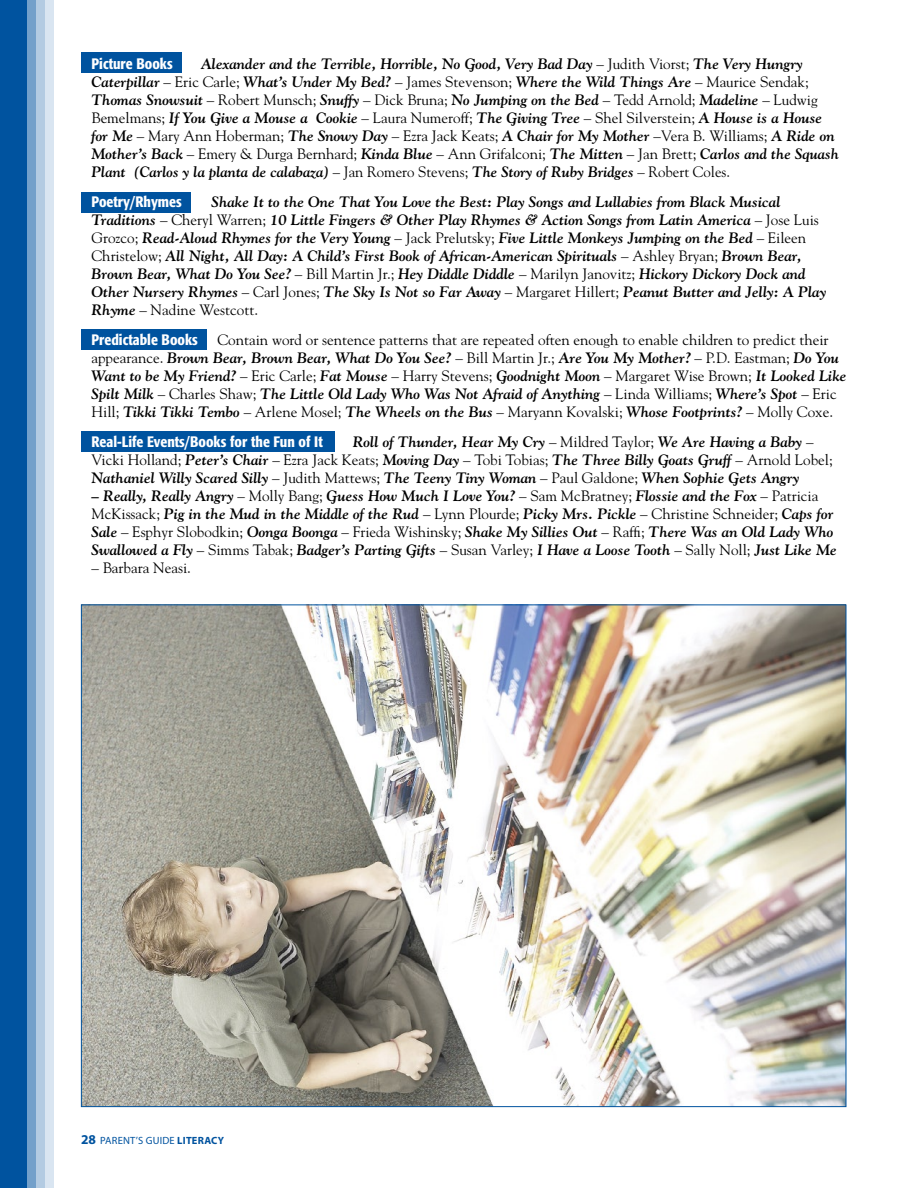
<style>
.page{position:relative;width:918px;height:1188px;background:#fff}
.page>*{position:absolute;margin:0;border:0;box-sizing:border-box;transform-origin:0 0}
.t1{font:italic 700 15px/18px "Goudy";color:#000}
.t2{font:15px/18px "Goudy";color:#000}
.t3{font:500 condensed 15px "Formata";color:#fff}
.t4{font:10.5px "Myriad Pro";letter-spacing:.02em;color:#00539f}
.s1{font-weight:400;font-style:normal}
.s2{font-weight:700;font-style:italic}
.s3{font-weight:700;font-size:13.5px}
.s4{font-weight:700}
</style>
<div class="page">
<img style="left:83px;top:606px;width:761px;height:499px">
<div style="left:0;top:0;width:27px;height:1188px;background:#00539f"></div>
<div style="left:27px;top:0;width:9px;height:1188px;background:#73a0ca"></div>
<div style="left:36px;top:0;width:9px;height:1188px;background:#b3cbe2"></div>
<div style="left:45px;top:0;width:9px;height:1188px;background:#d9e5f1"></div>
<div style="left:81px;top:431px;width:253px;height:21px;background:#00539f"></div>
<div style="left:81px;top:329px;width:125px;height:21px;background:#00539f"></div>
<div style="left:81px;top:192px;width:109px;height:21px;background:#00539f"></div>
<div style="left:82px;top:52px;width:100px;height:22px;background:#00539f"></div>
<p class="t3" style="left:92px;top:54px;width:83px">Picture Books</p>
<p class="t1" style="left:91px;top:54px;width:749px;text-indent:110px">Alexander and the Terrible, Horrible, No Good, Very Bad Day <span class="s1">– Judith Viorst;</span> The Very Hungry Caterpillar <span class="s1">– Eric Carle;</span> What’s Under My Bed? <span class="s1">– James Stevenson;</span> Where the Wild Things Are <span class="s1">– Maurice Sendak; </span>Thomas Snowsuit <span class="s1">– Robert Munsch;</span> Snuffy <span class="s1">– Dick Bruna;</span> No Jumping on the Bed <span class="s1">– Tedd Arnold;</span> Madeline <span class="s1">– Ludwig Bemelmans;</span> If You Give a Mouse a Cookie <span class="s1">– Laura Numeroff;</span> The Giving Tree <span class="s1">– Shel Silverstein;</span> A House is a House for Me <span class="s1">– Mary Ann Hoberman;</span> The Snowy Day <span class="s1">– Ezra Jack Keats;</span> A Chair for My Mother <span class="s1">–Vera B. Williams;</span> A Ride on Mother’s Back <span class="s1">– Emery &amp; Durga Bernhard;</span> Kinda Blue <span class="s1">– Ann Grifalconi;</span> The Mitten <span class="s1">– Jan Brett;</span> Carlos and the Squash Plant (Carlos y la planta de calabaza) <span class="s1">– Jan Romero Stevens;</span> The Story of Ruby Bridges <span class="s1">– Robert Coles.</span></p>
<p class="t3" style="left:92px;top:192px;width:92px">Poetry/Rhymes</p>
<p class="t1" style="left:92px;top:192px;width:736px;text-indent:120px">Shake It to the One That You Love the Best: Play Songs and Lullabies from Black Musical Traditions <span class="s1">– Cheryl Warren;</span> 10 Little Fingers &amp; Other Play Rhymes &amp; Action Songs from Latin America <span class="s1">– Jose Luis Grozco;</span> Read-Aloud Rhymes for the Very Young <span class="s1">– Jack Prelutsky;</span> Five Little Monkeys Jumping on the Bed <span class="s1">– Eileen Christelow;</span> All Night, All Day: A Child’s First Book of African-American Spirituals <span class="s1">– Ashley Bryan;</span> Brown Bear, Brown Bear, What Do You See? <span class="s1">– Bill Martin Jr.;</span> Hey Diddle Diddle <span class="s1">– Marilyn Janovitz;</span> Hickory Dickory Dock and Other Nursery Rhymes <span class="s1">– Carl Jones;</span> The Sky Is Not so Far Away <span class="s1">– Margaret Hillert;</span> Peanut Butter and Jelly: A Play Rhyme <span class="s1">– Nadine Westcott.</span></p>
<p class="t3" style="left:92px;top:330px;width:108px">Predictable Books</p>
<p class="t2" style="left:92px;top:330px;width:757px;text-indent:126px">Contain word or sentence patterns that are repeated often enough to enable children to predict their appearance. <span class="s2">Brown Bear, Brown Bear, What Do You See?</span> – Bill Martin Jr.; <span class="s2">Are You My Mother?</span> – P.D. Eastman; <span class="s2">Do You Want to be My Friend?</span> – Eric Carle; <span class="s2">Fat Mouse</span> – Harry Stevens; <span class="s2">Goodnight Moon</span> – Margaret Wise Brown; <span class="s2">It Looked Like Spilt Milk</span> – Charles Shaw; <span class="s2">The Little Old Lady Who Was Not Afraid of Anything</span> – Linda Williams; <span class="s2">Where’s Spot</span> – Eric Hill; <span class="s2">Tikki Tikki Tembo</span> – Arlene Mosel; <span class="s2">The Wheels on the Bus</span> – Maryann Kovalski; <span class="s2">Whose Footprints?</span> – Molly Coxe.</p>
<p class="t3" style="left:92px;top:432px;width:233px">Real-Life Events/Books for the Fun of It</p>
<p class="t1" style="left:92px;top:432px;width:743px;text-indent:261px">Roll of Thunder, Hear My Cry <span class="s1">– Mildred Taylor;</span> We Are Having a Baby <span class="s1">–<br>Vicki Holland;</span> Peter’s Chair <span class="s1">– Ezra Jack Keats;</span> Moving Day <span class="s1">– Tobi Tobias;</span> The Three Billy Goats Gruff <span class="s1">– Arnold Lobel;<br></span>Nathaniel Willy Scared Silly <span class="s1">– Judith Mattews;</span> The Teeny Tiny Woman <span class="s1">– Paul Galdone;</span> When Sophie Gets Angry</p>
<p class="t1" style="left:92px;top:486px;width:747px">– Really, Really Angry <span class="s1">– Molly Bang;</span> Guess How Much I Love You? <span class="s1">– Sam McBratney;</span> Flossie and the Fox <span class="s1">– Patricia McKissack;</span> Pig in the Mud in the Middle of the Rud <span class="s1">– Lynn Plourde;</span> Picky Mrs. Pickle <span class="s1">– Christine Schneider;</span> Caps for Sale <span class="s1">– Esphyr Slobodkin;</span> Oonga Boonga <span class="s1">– Frieda Wishinsky;</span> Shake My Sillies Out <span class="s1">– Raffi;</span> There Was an Old Lady Who Swallowed a Fly <span class="s1">– Simms Tabak;</span> Badger’s Parting Gifts <span class="s1">– Susan Varley;</span> I Have a Loose Tooth <span class="s1">– Sally Noll;</span> Just Like Me</p>
<p class="t2" style="left:92px;top:558px;width:101px">– Barbara Neasi.</p>
<p class="t4" style="left:81px;top:1134px;width:145px"><span class="s3">28</span> PARENT’S GUIDE <span class="s4">LITERACY</span></p>
</div>
